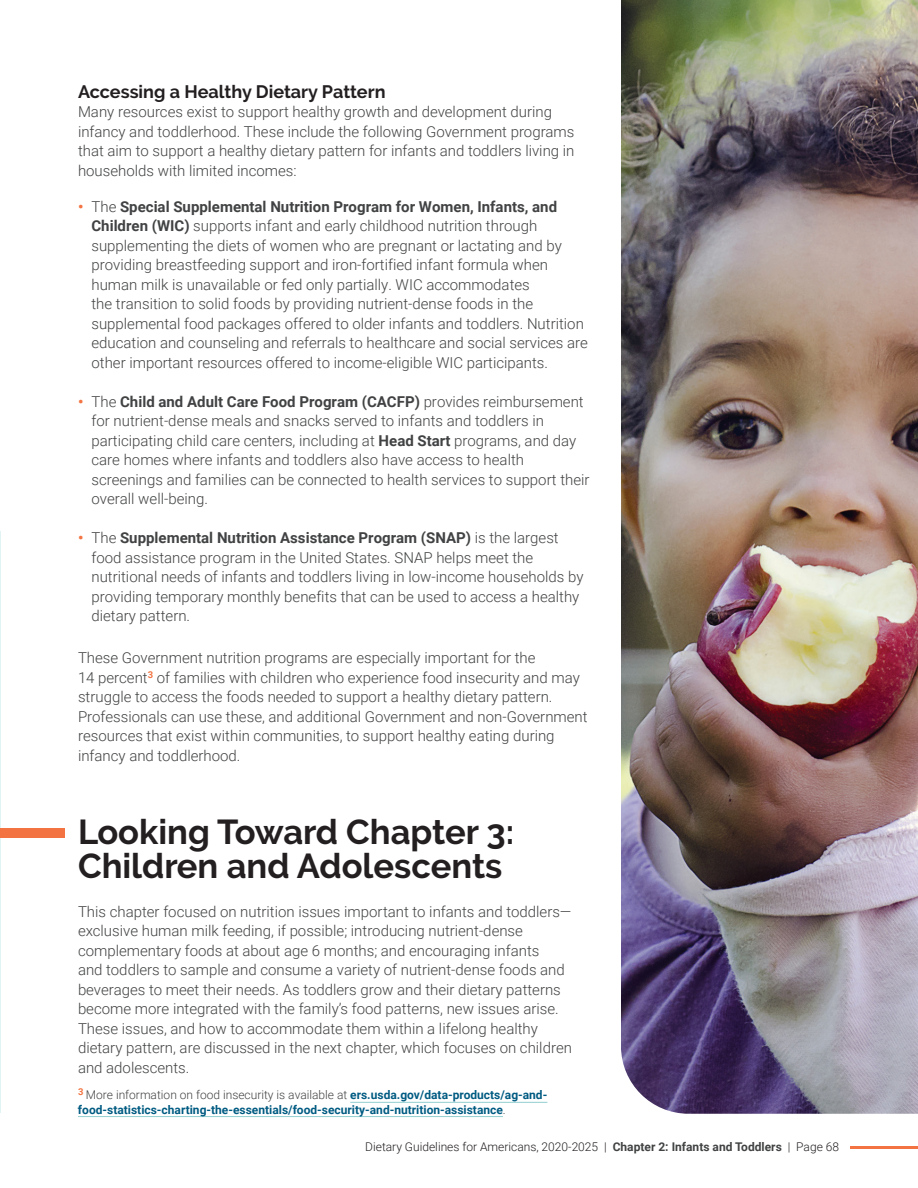
<style>
.page{position:relative;width:918px;height:1188px;background:#fff}
.page>*{position:absolute;margin:0;border:0;box-sizing:border-box;transform-origin:0 0}
.t1{font:700 34.5px/34.5px "Raleway";color:#231f20}
.t2{font:700 18px "Raleway";color:#231f20}
.t3{font:300 15px/19.5px "Roboto";color:#414243}
.t4{font:700 12px/14.2px "Roboto";color:#005b82}
.t5{font:300 12px "Roboto";color:#231f20}
.s1{font-weight:700;color:#f37442}
.s2{font-weight:700}
.s3{font-weight:300;color:#414243}
.s4{font-weight:700;color:#414243}
</style>
<div class="page">
<hr style="left:850px;top:1146px;width:68px;height:2px;background:#f37442">
<hr style="left:0;top:531px;width:1px;height:581px;background:#e2f3f4">
<img style="left:621px;top:0;width:297px;height:1114px">
<hr style="left:350px;top:1102px;width:197px;height:1px;background:#93cecf">
<hr style="left:78px;top:1116px;width:425px;height:1px;background:#93cecf">
<div style="left:0;top:828px;width:65px;height:10px;background:#f37442"></div>
<p class="t2" style="left:78px;top:81px;width:309px">Accessing a Healthy Dietary Pattern</p>
<p class="t3" style="left:78px;top:101px;width:498px">Many resources exist to support healthy growth and development during infancy and toddlerhood. These include the following Government programs that aim to support a healthy dietary pattern for infants and toddlers living in households with limited incomes:</p>
<p class="t3" style="left:92px;top:196px;width:498px;text-indent:-14px"><span class="s1">•</span> The <span class="s2">Special Supplemental Nutrition Program for Women, Infants, and Children (WIC)</span> supports infant and early childhood nutrition through supplementing the diets of women who are pregnant or lactating and by providing breastfeeding support and iron-fortified infant formula when human milk is unavailable or fed only partially. WIC accommodates<br>the transition to solid foods by providing nutrient-dense foods in the supplemental food packages offered to older infants and toddlers. Nutrition education and counseling and referrals to healthcare and social services are other important resources offered to income-eligible WIC participants.</p>
<p class="t3" style="left:92px;top:391px;width:500px;text-indent:-14px"><span class="s1">•</span> The <span class="s2">Ch</span><span class="s2">ild and Adult Care Food Program (CACFP)</span> provides reimbursement for nutrient-dense meals and snacks served to infants and toddlers in participating child care centers, including at <span class="s2">Head Start</span> programs, and day care homes where infants and toddlers also have access to health screenings and families can be connected to health services to support their overall well-being.</p>
<p class="t3" style="left:91px;top:527px;width:494px;text-indent:-13px"><span class="s1">•</span> The <span class="s2">Supplemental Nutrition Assistance Program (SNAP)</span> is the largest food assistance program in the United States. SNAP helps meet the nutritional needs of infants and toddlers living in low-income households by providing temporary monthly benefits that can be used to access a healthy dietary pattern.</p>
<p class="t3" style="left:78px;top:647px;width:511px">These Government nutrition programs are especially important for the<br>14 percent<sup>3</sup> of families with children who experience food insecurity and may struggle to access the foods needed to support a healthy dietary pattern.<br>Professionals can use these, and additional Government and non-Government resources that exist within communities, to support healthy eating during infancy and toddlerhood.</p>
<h1 class="t1" style="left:78px;top:815px;width:438px">Looking Toward Chapter 3:<br>Children and Adolescents</h1>
<p class="t3" style="left:78px;top:901px;width:496px">This chapter focused on nutrition issues important to infants and toddlers— exclusive human milk feeding, if possible; introducing nutrient-dense complementary foods at about age 6 months; and encouraging infants<br>and toddlers to sample and consume a variety of nutrient-dense foods and beverages to meet their needs. As toddlers grow and their dietary patterns become more integrated with the family’s food patterns, new issues arise.<br>These issues, and how to accommodate them within a lifelong healthy dietary pattern, are discussed in the next chapter, which focuses on children and adolescents.</p>
<p class="t4" style="left:78px;top:1087px;width:471px"><sup>3</sup> <span class="s3">More information on food insecurity is available at</span> ers.usda.gov/data-products/ag-and&shy;food-statistics-charting-the-essentials/food-security-and-nutrition-assistance<span class="s3">.</span></p>
<p class="t5" style="left:365px;top:1138px;width:475px">Dietary Guidelines for Americans, 2020-2025 | <span class="s4">Chapter 2: Infants and Toddlers</span> | Page 68</p>
</div>
